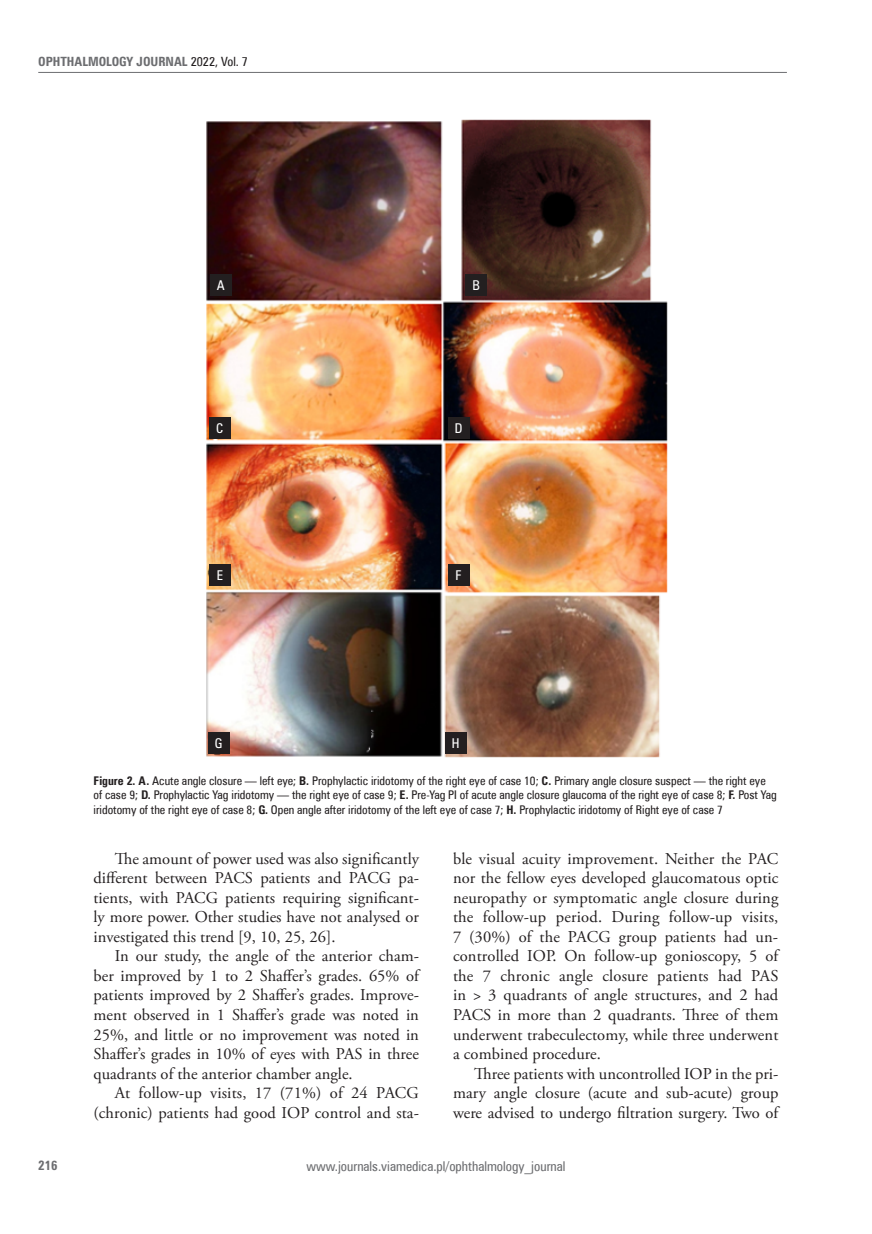
<style>
.page{position:relative;width:872px;height:1234px;background:#fff}
.page>*{position:absolute;margin:0;border:0;box-sizing:border-box;transform-origin:0 0}
.t1{font:16.5px/19.5px "Adobe Garamond Pro";color:#231f20;text-align:justify}
.t2{font:13.5px "Zurich Cn EU";color:#6c6d70}
.t3{font:13.5px "Zurich Cn EU";color:#fff}
.t4{font:700 13.2px "Zurich Cn EU";color:#6c6d70}
.t5{font:700 12.75px "Zurich Cn EU";color:#6c6d70}
.t6{font:12px/14.4px "Zurich Cn EU";color:#231f20}
.s1{font-weight:400;color:#231f20}
.s2{font-weight:700}
</style>
<div class="page">
<hr style="left:38px;top:72px;width:749px;height:1px;background:#6c6d70">
<img style="left:206px;top:119px;width:461px;height:638px">
<div style="left:210px;top:275px;width:21px;height:21px;background:#231f20"></div>
<div style="left:465px;top:275px;width:22px;height:21px;background:#231f20"></div>
<div style="left:209px;top:417px;width:21px;height:22px;background:#231f20"></div>
<div style="left:448px;top:417px;width:21px;height:22px;background:#231f20"></div>
<div style="left:209px;top:564px;width:21px;height:21px;background:#231f20"></div>
<div style="left:448px;top:564px;width:21px;height:21px;background:#231f20"></div>
<div style="left:208px;top:732px;width:21px;height:21px;background:#231f20"></div>
<div style="left:445px;top:732px;width:21px;height:21px;background:#231f20"></div>
<p class="t5" style="left:38px;top:53px;width:211px">OPHTHALMOLOGY JOURNAL <span class="s1">2022, Vol. 7</span></p>
<p class="t3" style="left:217px;top:277px;width:9px">A</p>
<p class="t3" style="left:472px;top:277px;width:9px">B</p>
<p class="t3" style="left:216px;top:420px;width:9px">C</p>
<p class="t3" style="left:455px;top:420px;width:9px">D</p>
<p class="t3" style="left:217px;top:567px;width:8px">E</p>
<p class="t3" style="left:455px;top:567px;width:8px">F</p>
<p class="t3" style="left:215px;top:735px;width:9px">G</p>
<p class="t3" style="left:452px;top:735px;width:9px">H</p>
<p class="t6" style="left:94px;top:773px;width:685px"><span class="s2">FIGURE 2. A.</span> Acute angle closure — left eye; <span class="s2">B.</span> Prophylactic iridotomy of the right eye of case 10; <span class="s2">C.</span> Primary angle closure suspect — the right eye of case 9; <span class="s2">D.</span> Prophylactic Yag iridotomy — the right eye of case 9; <span class="s2">E.</span> Pre-Yag PI of acute angle closure glaucoma of the right eye of case 8; <span class="s2">F.</span> Post Yag iridotomy of the right eye of case 8; <span class="s2">G.</span> Open angle after iridotomy of the left eye of case 7; <span class="s2">H.</span> Prophylactic iridotomy of Right eye of case 7</p>
<p class="t1" style="left:94px;top:849px;width:327px;text-indent:21px">The amount of power used was also significantly different between PACS patients and PACG pa&shy;tients, with PACG patients requiring significant&shy;ly more power. Other studies have not analysed or investigated this trend [9, 10, 25, 26].</p>
<p class="t1" style="left:94px;top:946px;width:327px;text-indent:21px">In our study, the angle of the anterior cham&shy;ber improved by 1 to 2 Shaffer’s grades. 65% of patients improved by 2 Shaffer’s grades. Improve&shy;ment observed in 1 Shaffer’s grade was noted in 25%, and little or no improvement was noted in Shaffer’s grades in 10% of eyes with PAS in three quadrants of the anterior chamber angle.</p>
<p class="t1" style="left:94px;top:1083px;width:327px;text-align:right">At follow-up visits, 17 (71%) of 24 PACG (chronic) patients had good IOP control and sta-</p>
<p class="t1" style="left:453px;top:849px;width:327px">ble visual acuity improvement. Neither the PAC nor the fellow eyes developed glaucomatous optic neuropathy or symptomatic angle closure during the follow-up period. During follow-up visits, 7 (30%) of the PACG group patients had un&shy;controlled IOP. On follow-up gonioscopy, 5 of the 7 chronic angle closure patients had PAS in &gt; 3 quadrants of angle structures, and 2 had PACS in more than 2 quadrants. Three of them underwent trabeculectomy, while three underwent a combined procedure.</p>
<p class="t1" style="left:453px;top:1063px;width:327px;text-indent:21px">Three patients with uncontrolled IOP in the pri&shy;mary angle closure (acute and sub-acute) group were advised to undergo filtration surgery. Two of</p>
<p class="t4" style="left:38px;top:1157px;width:21px">216</p>
<p class="t2" style="left:306px;top:1157px;width:260px">www.journals.viamedica.pl/ophthalmology_journal</p>
</div>
